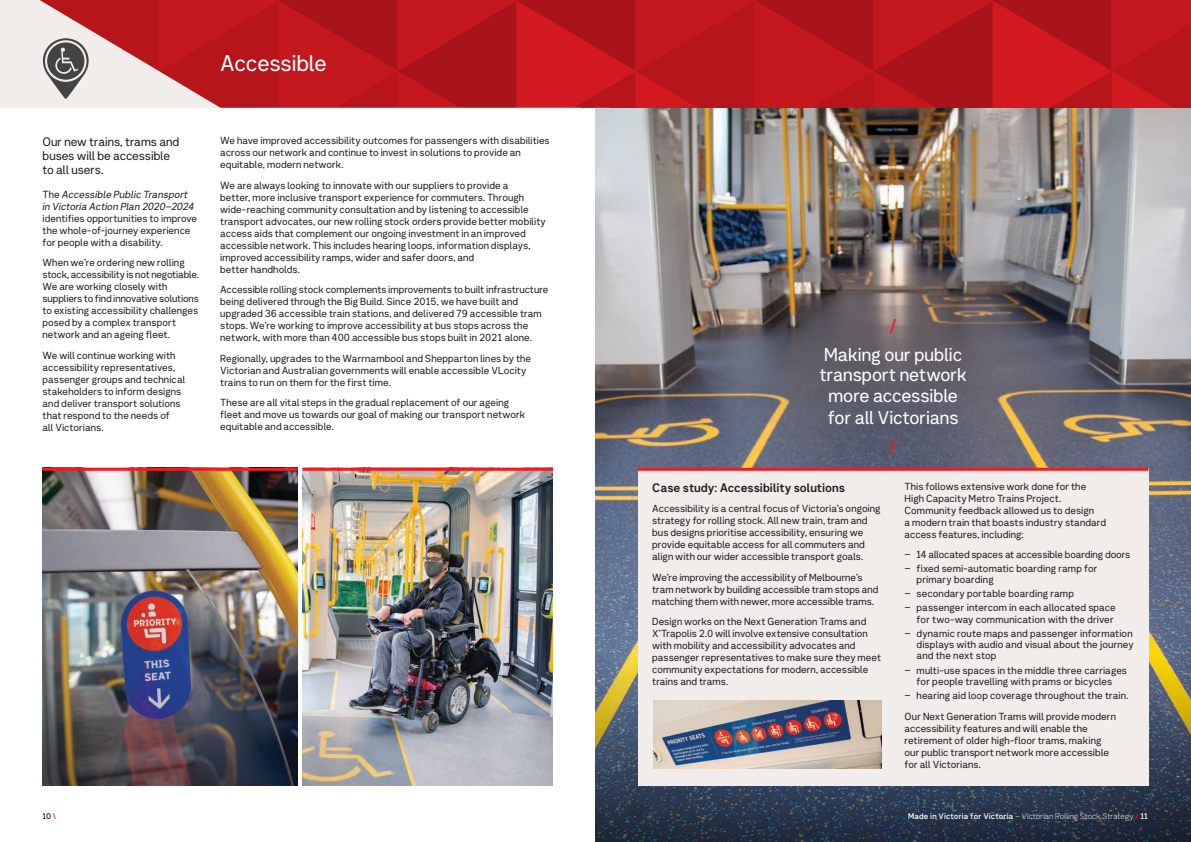
<style>
.page{position:relative;width:1191px;height:842px;background:#fff}
.page>*{position:absolute;margin:0;border:0;box-sizing:border-box;transform-origin:0 0}
.t1{font:22px "Network Sans 2019 Regular";letter-spacing:-.01em;color:#fff}
.t2{font:19.5px "Network Sans 2019 Regular";color:#ed1c24}
.t3{font:18px/20.3px "Network Sans 2019 Regular";letter-spacing:-.005em;color:#fff;text-align:center}
.t4{font:12px/14.4px "Network Sans 2019 Regular";letter-spacing:-.005em;color:#231f20}
.t5{font:12px "Network Sans 2019 Bold";letter-spacing:-.005em;color:#231f20}
.t6{font:10px/12px "Network Sans 2019 Regular";letter-spacing:.005em;color:#231f20}
.t7{font:italic 10px/12px "Network Sans 2019 Regular";color:#231f20}
.t8{font:8px "Network Sans 2019 Light";letter-spacing:.015em;color:#fff}
.t9{font:8px "Network Sans 2019 Medium";color:#231f20}
.s1{font-style:normal}
.s2{color:#ed1c24}
.s3{font-family:"Network Sans 2019 Medium"}
.s4{font-family:"Network Sans 2019 Medium";color:#ed1c24}
</style>
<div class="page">
<div style="left:0;top:0;width:256px;height:108px;background:#f0edea"></div>
<img style="left:595px;top:108px;width:596px;height:536px">
<img style="left:595px;top:644px;width:596px;height:198px">
<svg style="left:40px;top:0;width:1151px;height:108px;background:#be252b"></svg>
<div style="left:638px;top:471px;width:510px;height:314px;background:#f0edea"></div>
<hr style="left:638px;top:468px;width:510px;height:3px;background:#ed1c24">
<img style="left:43px;top:471px;width:255px;height:314px">
<hr style="left:43px;top:468px;width:255px;height:3px;background:#ed1c24">
<img style="left:302px;top:471px;width:251px;height:314px">
<hr style="left:302px;top:468px;width:251px;height:3px;background:#ed1c24">
<img style="left:653px;top:700px;width:229px;height:69px">
<h1 class="t1" style="left:220px;top:44px;width:108px">Accessible</h1>
<p class="t4" style="left:43px;top:134px;width:138px">Our new trains, trams and buses will be accessible to all users.</p>
<p class="t7" style="left:43px;top:188px;width:153px"><span class="s1">The</span> Accessible Public Transport in Victoria Action Plan 2020–2024</p>
<p class="t6" style="left:43px;top:212px;width:156px">identifies opportunities to improve the whole-of-journey experience for people with a disability.</p>
<p class="t6" style="left:43px;top:256px;width:158px">When we’re ordering new rolling stock, accessibility is not negotiable.<br>We are working closely with suppliers to find innovative solutions to existing accessibility challenges posed by a complex transport network and an ageing fleet.</p>
<p class="t6" style="left:43px;top:349px;width:144px">We will continue working with accessibility representatives, passenger groups and technical stakeholders to inform designs and deliver transport solutions that respond to the needs of<br>all Victorians.</p>
<p class="t6" style="left:220px;top:134px;width:331px">We have improved accessibility outcomes for passengers with disabilities across our network and continue to invest in solutions to provide an equitable, modern network.</p>
<p class="t6" style="left:220px;top:178px;width:327px">We are always looking to innovate with our suppliers to provide a<br>better, more inclusive transport experience for commuters. Through wide-reaching community consultation and by listening to accessible transport advocates, our new rolling stock orders provide better mobility access aids that complement our ongoing investment in an improved accessible network. This includes hearing loops, information displays, improved accessibility ramps, wider and safer doors, and<br>better handholds.</p>
<p class="t6" style="left:220px;top:283px;width:330px">Accessible rolling stock complements improvements to built infrastructure being delivered through the Big Build. Since 2015, we have built and upgraded 36 accessible train stations, and delivered 79 accessible tram stops. We’re working to improve accessibility at bus stops across the network, with more than 400 accessible bus stops built in 2021 alone.</p>
<p class="t6" style="left:220px;top:351px;width:312px">Regionally, upgrades to the Warrnambool and Shepparton lines by the<br>Victorian and Australian governments will enable accessible VLocity trains to run on them for the first time.</p>
<p class="t6" style="left:220px;top:396px;width:306px">These are all vital steps in the gradual replacement of our ageing fleet and move us towards our goal of making our transport network equitable and accessible.</p>
<h2 class="t2" style="left:889px;top:310px;width:9px">/</h2>
<h3 class="t3" style="left:819px;top:343px;width:149px">Making our public transport network more accessible</h3>
<h3 class="t3" style="left:827px;top:406px;width:132px">for all Victorians</h3>
<h2 class="t2" style="left:889px;top:429px;width:9px">/</h2>
<p class="t5" style="left:652px;top:477px;width:194px">Case study: Accessibility solutions</p>
<p class="t6" style="left:652px;top:502px;width:230px">Accessibility is a central focus of Victoria’s ongoing strategy for rolling stock. All new train, tram and bus designs prioritise accessibility, ensuring we provide equitable access for all commuters and align with our wider accessible transport goals.</p>
<p class="t6" style="left:652px;top:570px;width:228px">We’re improving the accessibility of Melbourne’s tram network by building accessible tram stops and matching them with newer, more accessible trams.</p>
<p class="t6" style="left:652px;top:615px;width:230px">Design works on the Next Generation Trams and X’Trapolis 2.0 will involve extensive consultation with mobility and accessibility advocates and passenger representatives to make sure they meet community expectations for modern, accessible trains and trams.</p>
<p class="t6" style="left:904px;top:480px;width:203px">This follows extensive work done for the High Capacity Metro Trains Project.<br>Community feedback allowed us to design<br>a modern train that boasts industry standard access features, including:</p>
<p class="t6" style="left:904px;top:547px;width:227px;line-height:14.1px">− 14 allocated spaces at accessible boarding doors − fixed semi-automatic boarding ramp for</p>
<p class="t6" style="left:904px;top:572px;width:213px;line-height:14.1px;text-indent:12px">primary boarding<br>− secondary portable boarding ramp<br>− passenger intercom in each allocated space</p>
<p class="t6" style="left:904px;top:612px;width:230px;line-height:14.1px;text-indent:12px">for two-way communication with the driver<br>− dynamic route maps and passenger information</p>
<p class="t6" style="left:916px;top:638px;width:219px;line-height:11.3px">displays with audio and visual about the journey and the next stop</p>
<p class="t6" style="left:904px;top:664px;width:224px;line-height:11.3px;text-align:center">− multi-use spaces in the middle three carriages for people travelling with prams or bicycles</p>
<p class="t6" style="left:904px;top:685px;width:225px;line-height:20.5px">− hearing aid loop coverage throughout the train.<br>Our Next Generation Trams will provide modern</p>
<p class="t6" style="left:904px;top:721px;width:206px">accessibility features and will enable the retirement of older high-floor trams, making our public transport network more accessible for all Victorians.</p>
<p class="t9" style="left:43px;top:810px;width:15px">10 <span class="s2">\</span></p>
<p class="t8" style="left:908px;top:810px;width:241px"><span class="s3">Made in Victoria for Victoria</span> – Victorian Rolling Stock Strategy <span class="s4">/</span> <span class="s3">11</span></p>
</div>
